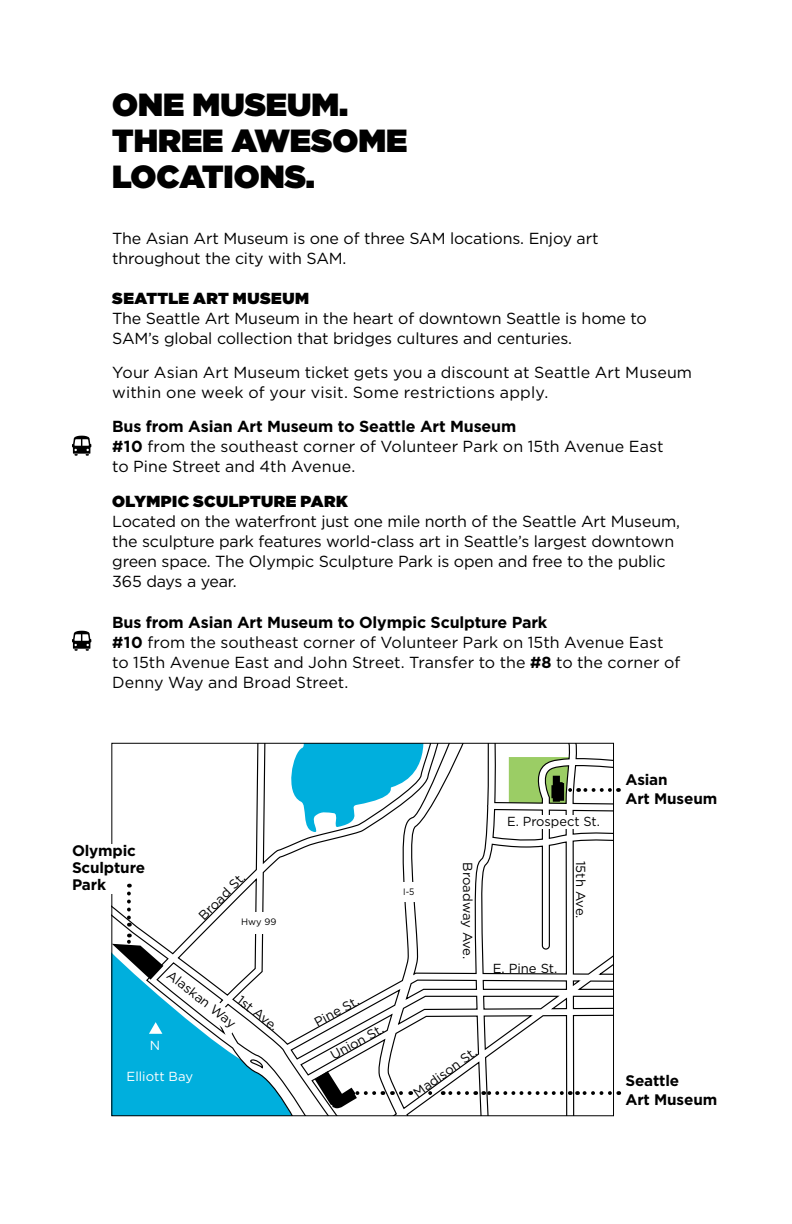
<style>
.page{position:relative;width:792px;height:1224px;background:#fff}
.page>*{position:absolute;margin:0;border:0;box-sizing:border-box;transform-origin:0 0}
.t1{font:900 32px/36px "Gotham";color:#000}
.t2{font:16px/20px "Gotham";letter-spacing:-.01em;color:#000}
.t3{font:16px/20px "Gotham";letter-spacing:.01em;color:#000}
.t4{font:900 16px "Gotham";letter-spacing:.025em;color:#000}
.t5{font:700 15.2px/19px "Gotham";letter-spacing:-.01em;color:#000}
.t6{font:13px "Gotham";color:#000}
.t7{font:13px "Gotham";letter-spacing:-.02em;color:#000}
.t8{font:13px "Gotham";color:#fff}
.t9{font:9.2px "Gotham";color:#000}
.t10{font:9.2px "Gotham";color:#000;scale:.92 1}
.s1{font-weight:700}
</style>
<div class="page">
<svg style="left:114px;top:745px;width:498px;height:369px"></svg>
<div style="left:394px;top:882px;width:28px;height:20px;background:#fff"></div>
<div style="left:231px;top:912px;width:56px;height:22px;background:#fff"></div>
<div style="left:525px;top:815px;width:70px;height:14px;background:#fff"></div>
<svg style="left:72px;top:631px;width:19px;height:20px"></svg>
<svg style="left:72px;top:436px;width:19px;height:20px"></svg>
<div style="left:72px;top:844px;width:91px;height:50px;background:#fff"></div>
<svg style="left:577px;top:1091px;width:33px;height:4px"></svg>
<svg style="left:127px;top:884px;width:4px;height:43px"></svg>
<svg style="left:392px;top:1091px;width:9px;height:4px"></svg>
<svg style="left:443px;top:1091px;width:24px;height:4px"></svg>
<svg style="left:483px;top:1091px;width:79px;height:4px"></svg>
<svg style="left:315px;top:1071px;width:59px;height:37px"></svg>
<svg style="left:428px;top:1091px;width:4px;height:4px"></svg>
<svg style="left:509px;top:757px;width:101px;height:49px"></svg>
<svg style="left:112px;top:934px;width:187px;height:182px"></svg>
<h1 class="t1" style="left:112px;top:86px;width:297px">ONE MUSEUM.<br>THREE AWESOME<br>LOCATIONS.</h1>
<p class="t2" style="left:112px;top:228px;width:488px">The Asian Art Museum is one of three SAM locations. Enjoy art throughout the city with SAM.</p>
<p class="t4" style="left:112px;top:287px;width:198px">SEATTLE ART MUSEUM</p>
<p class="t2" style="left:112px;top:308px;width:536px">The Seattle Art Museum in the heart of downtown Seattle is home to<br>SAM’s global collection that bridges cultures and centuries.</p>
<p class="t3" style="left:112px;top:362px;width:581px">Your Asian Art Museum ticket gets you a discount at Seattle Art Museum within one week of your visit. Some restrictions apply.</p>
<p class="t2" style="left:112px;top:416px;width:553px"><span class="s1">Bus from Asian Art Museum to Seattle Art Museum<br>#10</span> from the southeast corner of Volunteer Park on 15th Avenue East to Pine Street and 4th Avenue.</p>
<p class="t4" style="left:112px;top:490px;width:237px">OLYMPIC SCULPTURE PARK</p>
<p class="t2" style="left:112px;top:511px;width:569px">Located on the waterfront just one mile north of the Seattle Art Museum, the sculpture park features world-class art in Seattle’s largest downtown green space. The Olympic Sculpture Park is open and free to the public 365 days a year.</p>
<p class="t2" style="left:112px;top:612px;width:570px"><span class="s1">Bus from Asian Art Museum to Olympic Sculpture Park<br>#10</span> from the southeast corner of Volunteer Park on 15th Avenue East to 15th Avenue East and John Street. Transfer to the <span class="s1">#8</span> to the corner of Denny Way and Broad Street.</p>
<p class="t5" style="left:72px;top:842px;width:75px;line-height:17.2px">Olympic<br>Sculpture<br>Park</p>
<p class="t6" style="left:195px;top:912px;width:62px;rotate:-45deg">Broad St.</p>
<p class="t9" style="left:241px;top:916px;width:37px">Hwy 99</p>
<p class="t6" style="left:174px;top:967px;width:85px;rotate:38deg">Alaskan Way</p>
<p class="t6" style="left:244px;top:992px;width:50px;rotate:38deg">1st Ave.</p>
<p class="t8" style="left:150px;top:1037px;width:12px">N</p>
<p class="t8" style="left:127px;top:1068px;width:68px">Elliott Bay</p>
<p class="t6" style="left:311px;top:1016px;width:50px;rotate:-29deg">Pine St.</p>
<p class="t6" style="left:327px;top:1049px;width:60px;rotate:-29deg">Union St.</p>
<p class="t10" style="left:403px;top:886px;width:14px">I-5</p>
<p class="t7" style="left:476px;top:862px;width:98px;rotate:90deg">Broadway Ave.</p>
<p class="t6" style="left:507px;top:813px;width:94px">E. Prospect St.</p>
<p class="t6" style="left:493px;top:960px;width:66px">E. Pine St.</p>
<p class="t6" style="left:589px;top:861px;width:59px;rotate:90deg">15th Ave.</p>
<p class="t6" style="left:410px;top:1087px;width:76px;rotate:-36deg">Madison St.</p>
<p class="t5" style="left:625px;top:770px;width:93px">Asian<br>Art Museum</p>
<p class="t5" style="left:625px;top:1071px;width:93px">Seattle<br>Art Museum</p>
</div>
